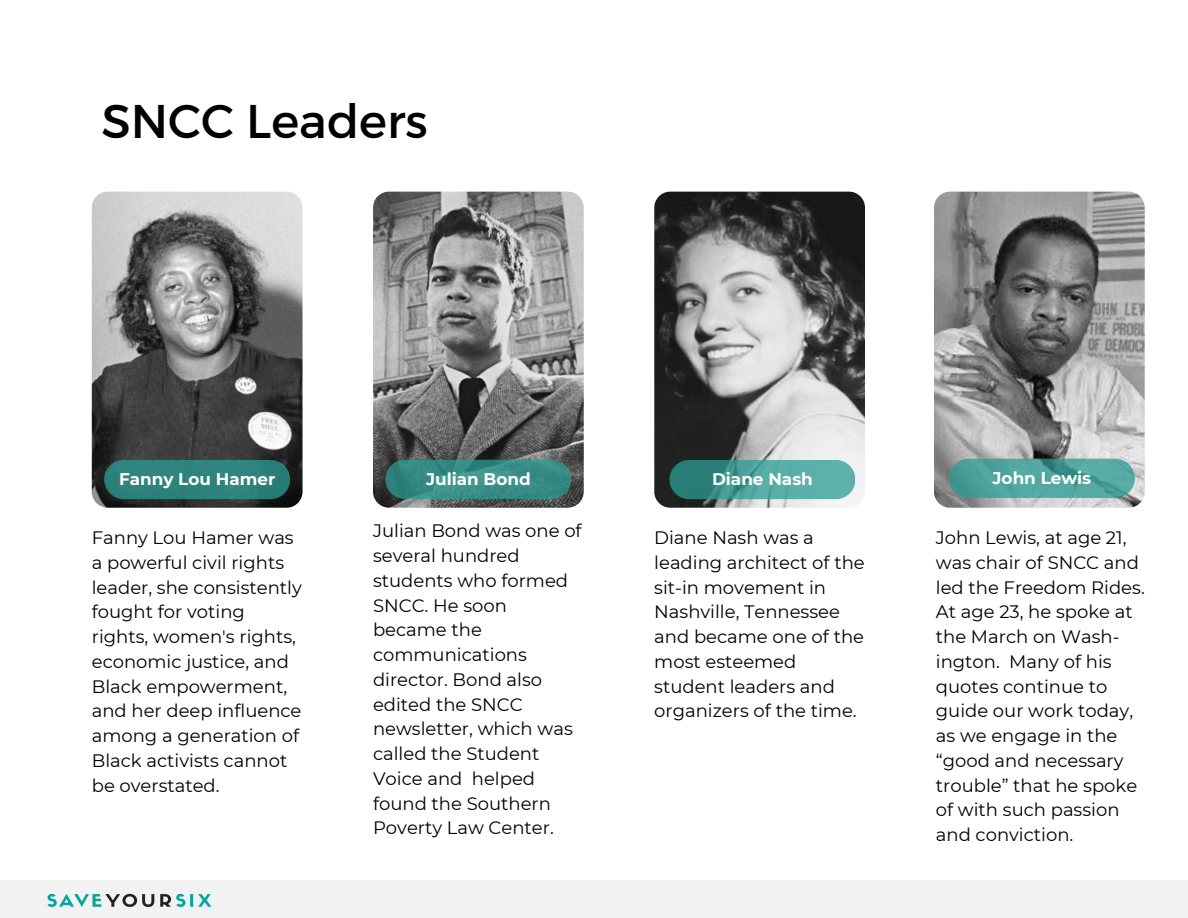
<style>
.page{position:relative;width:1188px;height:918px;background:#fff}
.page>*{position:absolute;margin:0;border:0;box-sizing:border-box;transform-origin:0 0}
.t1{font:47.25px "Montserrat";color:#000}
.t2{font:18px/24.8px "Montserrat";color:#000}
.t3{font:700 16.8px "Montserrat";color:#fff}
</style>
<div class="page">
<div style="left:0;top:880px;width:1188px;height:38px;background:#f2f2f2"></div>
<img style="left:47px;top:893px;width:164px;height:14px">
<img style="left:92px;top:192px;width:211px;height:316px;border-radius:16px">
<div style="left:104px;top:460px;width:186px;height:39px;background:#2f837c;border-radius:20px"></div>
<img style="left:373px;top:192px;width:211px;height:316px;border-radius:16px">
<svg style="left:385px;top:460px;width:186px;height:39px;background:#378b84"></svg>
<img style="left:654px;top:192px;width:211px;height:316px;border-radius:16px">
<svg style="left:669px;top:460px;width:186px;height:39px;background:#489d96"></svg>
<img style="left:934px;top:192px;width:211px;height:316px;border-radius:16px">
<svg style="left:949px;top:459px;width:186px;height:39px;background:#4ea29c"></svg>
<p class="t1" style="left:101px;top:90px;width:328px">SNCC Leaders</p>
<p class="t3" style="left:119px;top:469px;width:158px">Fanny Lou Hamer</p>
<p class="t3" style="left:426px;top:469px;width:106px">Julian Bond</p>
<p class="t3" style="left:712px;top:469px;width:102px">Diane Nash</p>
<p class="t3" style="left:993px;top:467px;width:100px">John Lewis</p>
<p class="t2" style="left:92px;top:525px;width:212px">Fanny Lou Hamer was a powerful civil rights leader, she consistently fought for voting rights, women's rights, economic justice, and<br>Black empowerment, and her deep influence among a generation of<br>Black activists cannot be overstated.</p>
<p class="t2" style="left:373px;top:519px;width:210px">Julian Bond was one of several hundred students who formed<br>SNCC. He soon became the communications director. Bond also edited the SNCC newsletter, which was called the Student<br>Voice and helped found the Southern<br>Poverty Law Center.</p>
<p class="t2" style="left:654px;top:525px;width:212px">Diane Nash was a leading architect of the sit-in movement in<br>Nashville, Tennessee and became one of the most esteemed student leaders and organizers of the time.</p>
<p class="t2" style="left:936px;top:525px;width:210px">John Lewis, at age 21, was chair of SNCC and led the Freedom Rides.<br>At age 23, he spoke at the March on Wash‐ ington. Many of his quotes continue to guide our work today, as we engage in the “good and necessary trouble” that he spoke of with such passion and conviction.</p>
</div>
